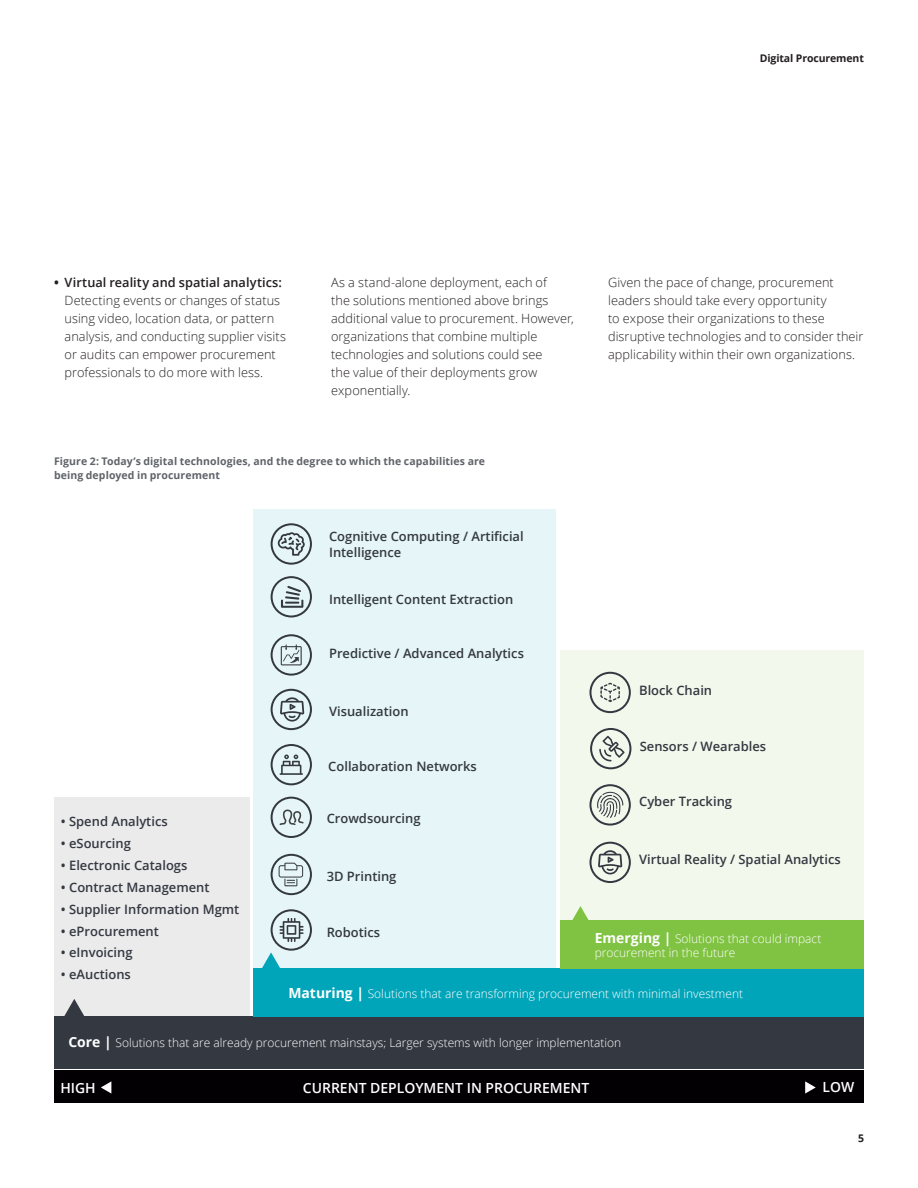
<style>
.page{position:relative;width:918px;height:1188px;background:#fff}
.page>*{position:absolute;margin:0;border:0;box-sizing:border-box;transform-origin:0 0}
.t1{font:600 13.95px "Open Sans";color:#fff}
.t2{font:600 12.9px/15.9px "Open Sans";color:#343841}
.Subhead_A__8_5_12pt{font:300 12.75px/18px "Open Sans";letter-spacing:.005em;color:#231f20}
.t3{font:300 12px/14.4px "Open Sans";color:#fff}
.Chart_Table_small_he{font:700 10.5px/14.2px "Open Sans";letter-spacing:.01em;color:#5f6369}
.t4{font:700 10.5px "Open Sans";letter-spacing:-.01em;color:#231f20}
.s1{font-weight:700}
.s2{font-weight:600}
.s3{font-weight:700;font-size:13.95px}
</style>
<div class="page">
<div style="left:54px;top:798px;width:195px;height:239px;background:#ebebec"></div>
<div style="left:254px;top:509px;width:302px;height:479px;background:#e6f6f8"></div>
<div style="left:560px;top:650px;width:304px;height:339px;background:#f2f9ec"></div>
<div style="left:54px;top:1016px;width:810px;height:53px;background:#343841"></div>
<div style="left:54px;top:1070px;width:810px;height:32px;background:#020002"></div>
<div style="left:254px;top:968px;width:610px;height:48px;background:#00a5b9"></div>
<div style="left:560px;top:920px;width:304px;height:48px;background:#80c342"></div>
<svg style="left:101px;top:1081px;width:10px;height:13px"></svg>
<svg style="left:805px;top:1081px;width:11px;height:13px"></svg>
<svg style="left:262px;top:952px;width:18px;height:16px"></svg>
<svg style="left:64px;top:999px;width:20px;height:17px"></svg>
<svg style="left:572px;top:906px;width:17px;height:14px"></svg>
<svg style="left:598px;top:850px;width:24px;height:24px"></svg>
<div style="left:590px;top:728px;width:41px;height:41px;border:2px solid #343841;border-radius:50%"></div>
<div style="left:589px;top:672px;width:42px;height:41px;border:2px solid #343841;border-radius:50%"></div>
<div style="left:589px;top:784px;width:42px;height:42px;border:2px solid #343841;border-radius:50%"></div>
<div style="left:589px;top:842px;width:42px;height:41px;border:2px solid #343841;border-radius:50%"></div>
<svg style="left:596px;top:791px;width:27px;height:27px"></svg>
<svg style="left:600px;top:683px;width:20px;height:19px"></svg>
<svg style="left:599px;top:736px;width:26px;height:25px"></svg>
<div style="left:271px;top:523px;width:41px;height:42px;border:2px solid #343841;border-radius:50%"></div>
<svg style="left:278px;top:532px;width:27px;height:24px"></svg>
<svg style="left:280px;top:755px;width:23px;height:20px"></svg>
<div style="left:271px;top:744px;width:41px;height:41px;border:2px solid #343841;border-radius:50%"></div>
<div style="left:271px;top:689px;width:41px;height:41px;border:2px solid #343841;border-radius:50%"></div>
<svg style="left:280px;top:697px;width:24px;height:25px"></svg>
<div style="left:271px;top:576px;width:41px;height:41px;border:2px solid #343841;border-radius:50%"></div>
<svg style="left:281px;top:586px;width:22px;height:22px"></svg>
<div style="left:271px;top:634px;width:41px;height:42px;border:2px solid #343841;border-radius:50%"></div>
<svg style="left:281px;top:644px;width:21px;height:21px"></svg>
<div style="left:271px;top:909px;width:41px;height:42px;border:2px solid #343841;border-radius:50%"></div>
<svg style="left:280px;top:918px;width:24px;height:24px"></svg>
<div style="left:271px;top:854px;width:41px;height:41px;border:2px solid #343841;border-radius:50%"></div>
<svg style="left:279px;top:863px;width:24px;height:23px"></svg>
<div style="left:271px;top:797px;width:41px;height:41px;border:2px solid #343841;border-radius:50%"></div>
<svg style="left:279px;top:810px;width:25px;height:15px"></svg>
<p class="t4" style="left:760px;top:51px;width:106px">Digital Procurement</p>
<p class="Subhead_A__8_5_12pt" style="left:65px;top:273px;width:223px;text-indent:-11px"><span class="s1">•</span> <span class="s2">Virtual reality and spatial analytics:<br></span>Detecting events or changes of status using video, location data, or pattern analysis, and conducting supplier visits or audits can empower procurement professionals to do more with less.</p>
<p class="Subhead_A__8_5_12pt" style="left:331px;top:273px;width:244px">As a stand-alone deployment, each of<br>the solutions mentioned above brings additional value to procurement. However, organizations that combine multiple technologies and solutions could see<br>the value of their deployments grow exponentially.</p>
<p class="Subhead_A__8_5_12pt" style="left:608px;top:273px;width:257px">Given the pace of change, procurement leaders should take every opportunity<br>to expose their organizations to these disruptive technologies and to consider their applicability within their own organizations.</p>
<p class="Chart_Table_small_he" style="left:54px;top:454px;width:433px">Figure 2: Today’s digital technologies, and the degree to which the capabilities are being deployed in procurement</p>
<p class="t2" style="left:329px;top:528px;width:196px">Cognitive Computing / Artificial<br>Intelligence</p>
<p class="t2" style="left:329px;top:591px;width:186px">Intelligent Content Extraction</p>
<p class="t2" style="left:61px;top:813px;width:108px">• Spend Analytics</p>
<p class="t2" style="left:61px;top:835px;width:72px">• eSourcing</p>
<p class="t2" style="left:61px;top:857px;width:128px">• Electronic Catalogs</p>
<p class="t2" style="left:61px;top:879px;width:150px">• Contract Management</p>
<p class="t2" style="left:61px;top:901px;width:180px">• Supplier Information Mgmt</p>
<p class="t2" style="left:61px;top:923px;width:100px">• eProcurement</p>
<p class="t2" style="left:61px;top:945px;width:73px">• eInvoicing</p>
<p class="t2" style="left:61px;top:966px;width:72px">• eAuctions</p>
<p class="t2" style="left:329px;top:645px;width:196px">Predictive / Advanced Analytics</p>
<p class="t2" style="left:329px;top:703px;width:81px">Visualization</p>
<p class="t2" style="left:328px;top:758px;width:150px">Collaboration Networks</p>
<p class="t2" style="left:327px;top:810px;width:95px">Crowdsourcing</p>
<p class="t2" style="left:327px;top:868px;width:71px">3D Printing</p>
<p class="t2" style="left:327px;top:924px;width:55px">Robotics</p>
<p class="t2" style="left:639px;top:682px;width:75px">Block Chain</p>
<p class="t2" style="left:640px;top:738px;width:128px">Sensors / Wearables</p>
<p class="t2" style="left:639px;top:793px;width:94px">Cyber Tracking</p>
<p class="t2" style="left:639px;top:851px;width:203px">Virtual Reality / Spatial Analytics</p>
<p class="t3" style="left:595px;top:931px;width:228px"><span class="s3">Emerging |</span> Solutions that could impact procurement in the future</p>
<p class="t3" style="left:288px;top:986px;width:456px"><span class="s3">Maturing |</span> Solutions that are transforming procurement with minimal investment</p>
<p class="t3" style="left:68px;top:1035px;width:554px"><span class="s3">Core |</span> Solutions that are already procurement mainstays; Larger systems with longer implementation</p>
<p class="t1" style="left:60px;top:1078px;width:37px">HIGH</p>
<p class="t1" style="left:303px;top:1078px;width:288px">CURRENT DEPLOYMENT IN PROCUREMENT</p>
<p class="t1" style="left:822px;top:1078px;width:33px">LOW</p>
<p class="t4" style="left:858px;top:1131px;width:7px">5</p>
</div>
